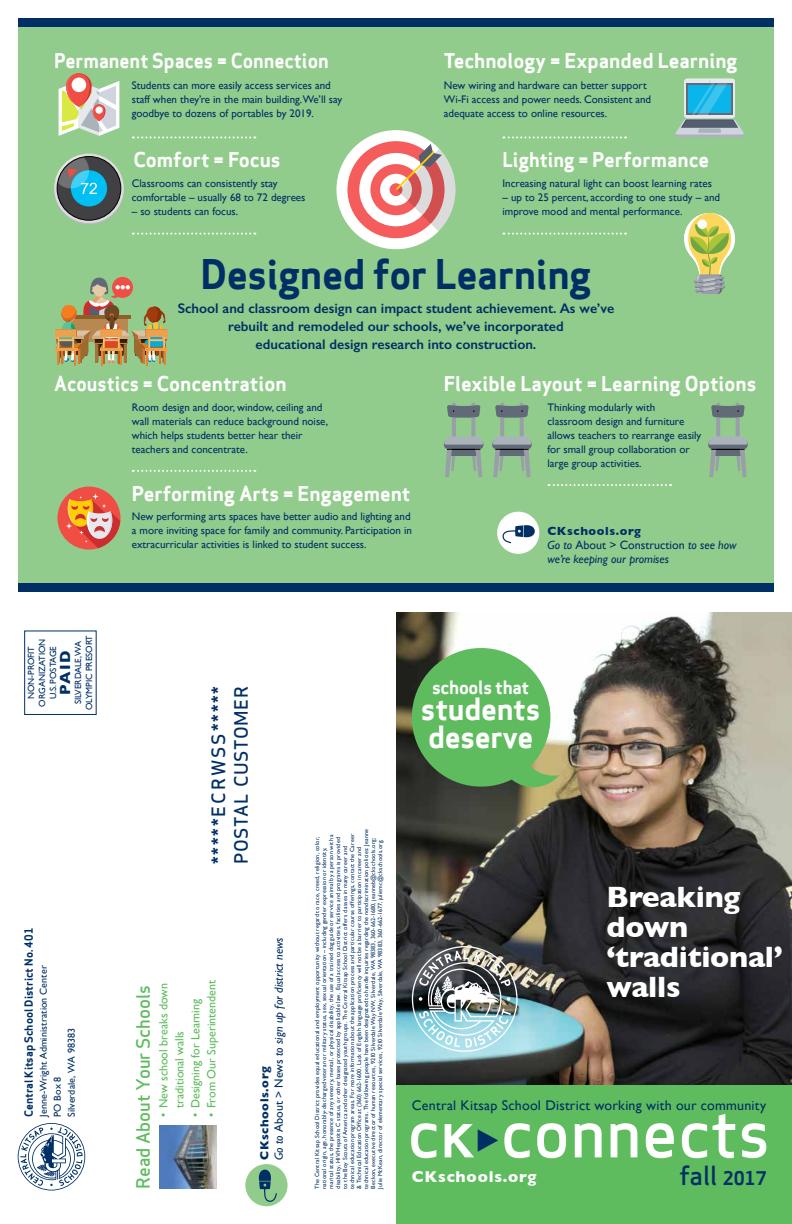
<style>
.page{position:relative;width:792px;height:1224px;background:#fff}
.page>*{position:absolute;margin:0;border:0;box-sizing:border-box;transform-origin:0 0}
.t1{font:700 40px "Apex Sans";letter-spacing:-.01em;color:#002f65}
.t2{font:700 30px/30px "Gill Sans";letter-spacing:-.01em;color:#fff}
.t3{font:700 30px "Apex Sans";letter-spacing:-.01em;color:#fff}
.t4{font:500 25.8px "Apex Sans";color:#002f65}
.t5{font:700 20px "Apex Sans";color:#fff}
.t6{font:700 20px "Apex Sans";color:#fff;scale:.95 1}
.t7{font:500 18px/22.5px "Apex Sans";letter-spacing:.04em;color:#002f65}
.t8{font:500 18px "Apex Sans";color:#5ebc5e}
.t9{font:700 18px "Apex Sans";letter-spacing:-.015em;color:#fff}
.t10{font:700 16px "Gill Sans";letter-spacing:.05em;color:#fff}
.t11{font:700 15px "Gill Sans";color:#002f65}
.t12{font:600 14px/18px "Gill Sans";color:#002f65;text-align:center}
.t13{font:14px "Gill Sans";letter-spacing:.015em;color:#002f65}
.t14{font:italic 12px/14.4px "Gill Sans";color:#002f65}
.t15{font:12px/16px "Gill Sans";color:#5ebc5e}
.t16{font:11px/14px "Gill Sans";color:#002f65}
.t17{font:700 11px "Apex Sans";color:#002f65}
.t18{font:10px/14px "Gill Sans";letter-spacing:.01em;color:#002f65}
.t19{font:9px/11px "Gill Sans";color:#002f65;text-align:center}
.t20{font:6px/7px "Gill Sans";letter-spacing:.025em;color:#002f65}
.s1{font-weight:700;font-style:normal}
.s2{font-style:normal}
.s3{font-weight:700;font-size:18.4px}
</style>
<div class="page">
<div style="left:396px;top:1081px;width:396px;height:143px;background:#5ebc5e"></div>
<svg style="left:504px;top:1114px;width:262px;height:44px"></svg>
<svg style="left:411px;top:1123px;width:87px;height:35px"></svg>
<div style="left:24px;top:631px;width:72px;height:84px;border:1px solid #002f65"></div>
<img style="left:396px;top:612px;width:396px;height:472px">
<svg style="left:18px;top:1123px;width:67px;height:68px"></svg>
<img style="left:412px;top:946px;width:106px;height:106px">
<div style="left:245px;top:1164px;width:43px;height:42px;background:#91cc8c;border-radius:50%"></div>
<svg style="left:259px;top:1170px;width:18px;height:32px"></svg>
<svg style="left:405px;top:641px;width:154px;height:151px;background:#6eac69"></svg>
<div style="left:18px;top:21px;width:756px;height:567px;background:#91cc8c"></div>
<div style="left:18px;top:583px;width:756px;height:9px;background:#002f65"></div>
<div style="left:18px;top:18px;width:756px;height:9px;background:#002f65"></div>
<div style="left:497px;top:512px;width:42px;height:42px;background:#fff;border-radius:50%"></div>
<svg style="left:502px;top:525px;width:33px;height:19px"></svg>
<div style="left:684px;top:79px;width:51px;height:39px;background:#e6e8ed;border-radius:3px"></div>
<svg style="left:675px;top:80px;width:69px;height:58px"></svg>
<div style="left:57px;top:487px;width:63px;height:63px;background:#f04d45;border-radius:50%"></div>
<svg style="left:66px;top:493px;width:54px;height:55px"></svg>
<svg style="left:59px;top:73px;width:60px;height:63px"></svg>
<div style="left:95px;top:106px;width:8px;height:8px;background:#fff;border-radius:50%"></div>
<svg style="left:54px;top:155px;width:70px;height:70px"></svg>
<svg style="left:54px;top:154px;width:70px;height:69px"></svg>
<div style="left:57px;top:157px;width:64px;height:63px;background:#414042;border-radius:50%"></div>
<div style="left:71px;top:170px;width:36px;height:36px;background:#00c0f3;border-radius:50%"></div>
<svg style="left:54px;top:154px;width:43px;height:40px"></svg>
<svg style="left:492px;top:403px;width:40px;height:74px"></svg>
<svg style="left:444px;top:403px;width:40px;height:74px"></svg>
<svg style="left:708px;top:403px;width:40px;height:74px"></svg>
<div style="left:336px;top:130px;width:120px;height:119px;background:#fff;border-radius:50%"></div>
<div style="left:347px;top:141px;width:98px;height:97px;background:#f55c5c;border-radius:50%"></div>
<div style="left:359px;top:153px;width:74px;height:73px;background:#fff;border-radius:50%"></div>
<div style="left:370px;top:164px;width:52px;height:51px;background:#f55c5c;border-radius:50%"></div>
<div style="left:380px;top:174px;width:32px;height:32px;background:#fff;border-radius:50%"></div>
<div style="left:390px;top:183px;width:12px;height:13px;background:#f55c5c;border-radius:50%"></div>
<svg style="left:396px;top:130px;width:60px;height:119px"></svg>
<svg style="left:133px;top:136px;width:122px;height:2px"></svg>
<svg style="left:548px;top:484px;width:123px;height:2px"></svg>
<svg style="left:503px;top:136px;width:123px;height:2px"></svg>
<svg style="left:133px;top:233px;width:122px;height:2px"></svg>
<svg style="left:503px;top:233px;width:123px;height:2px"></svg>
<svg style="left:133px;top:470px;width:122px;height:2px"></svg>
<svg style="left:54px;top:277px;width:114px;height:88px"></svg>
<svg style="left:684px;top:213px;width:51px;height:81px"></svg>
<img style="left:159px;top:1125px;width:57px;height:63px">
<h3 class="t6" style="left:54px;top:48px;width:291px">Permanent Spaces = Connection</h3>
<h3 class="t5" style="left:444px;top:48px;width:295px">Technology = Expanded Learning</h3>
<h3 class="t16" style="left:132px;top:78px;width:212px">Students can more easily access services and staff when they’re in the main building.We’ll say goodbye to dozens of portables by 2019.</h3>
<h3 class="t16" style="left:444px;top:78px;width:209px">New wiring and hardware can better support<br>Wi-Fi access and power needs. Consistent and adequate access to online resources.</h3>
<h3 class="t5" style="left:133px;top:146px;width:149px">Comfort = Focus</h3>
<h3 class="t6" style="left:502px;top:146px;width:219px">Lighting = Performance</h3>
<h3 class="t16" style="left:132px;top:176px;width:175px">Classrooms can consistently stay comfortable – usually 68 to 72 degrees</h3>
<h3 class="t16" style="left:132px;top:204px;width:108px">– so students can focus.</h3>
<h3 class="t16" style="left:502px;top:176px;width:211px">Increasing natural light can boost learning rates</h3>
<h3 class="t16" style="left:502px;top:190px;width:219px">– up to 25 percent, according to one study – and improve mood and mental performance.</h3>
<h1 class="t1" style="left:200px;top:248px;width:393px">Designed for Learning</h1>
<h3 class="t12" style="left:178px;top:299px;width:438px">School and classroom design can impact student achievement. As we’ve rebuilt and remodeled our schools, we’ve incorporated<br>educational design research into construction.</h3>
<h3 class="t6" style="left:54px;top:370px;width:246px">Acoustics = Concentration</h3>
<h3 class="t5" style="left:444px;top:370px;width:314px">Flexible Layout = Learning Options</h3>
<h3 class="t19" style="left:73px;top:710px;width:77px;rotate:-90deg">SILVERDALE,WA<br>OLYMPIC PRESORT</h3>
<h3 class="t19" style="left:26px;top:707px;width:69px;rotate:-90deg">NON-PROFIT<br>ORGANIZATION<br>U.S. POSTAGE</h3>
<h3 class="t11" style="left:53px;top:695px;width:46px;rotate:-90deg">PAID</h3>
<h3 class="t17" style="left:22px;top:1117px;width:191px;rotate:-90deg">Central Kitsap School District No. 401</h3>
<h3 class="t18" style="left:36px;top:1117px;width:153px;rotate:-90deg">Jenne-Wright Administration Center<br>PO Box 8<br>Silverdale, WA 98383</h3>
<h3 class="t16" style="left:132px;top:401px;width:198px">Room design and door, window, ceiling and wall materials can reduce background noise, which helps students better hear their teachers and concentrate.</h3>
<h3 class="t5" style="left:132px;top:480px;width:280px">Performing Arts = Engagement</h3>
<h3 class="t16" style="left:132px;top:510px;width:282px">New performing arts spaces have better audio and lighting and a more inviting space for family and community. Participation in extracurricular activities is linked to student success.</h3>
<h3 class="t16" style="left:547px;top:401px;width:155px">Thinking modularly with classroom design and furniture allows teachers to rearrange easily for small group collaboration or large group activities.</h3>
<h3 class="t14" style="left:547px;top:523px;width:190px"><span class="s1">CKschools.org<br></span>Go to <span class="s2">About &gt; Construction</span> to see how we’re keeping our promises</h3>
<h3 class="t7" style="left:205px;top:864px;width:180px;rotate:-90deg">*****ECRWSS*****<br>POSTAL CUSTOMER</h3>
<h3 class="t8" style="left:127px;top:1189px;width:205px;rotate:-90deg">Read About Your Schools</h3>
<h3 class="t15" style="left:203px;top:1117px;width:139px;rotate:-90deg">• From Our Superintendent</h3>
<h3 class="t15" style="left:155px;top:1108px;width:127px;text-indent:-9px;rotate:-90deg">• New school breaks down traditional walls</h3>
<h3 class="t15" style="left:187px;top:1117px;width:120px;rotate:-90deg">• Designing for Learning</h3>
<h3 class="t14" style="left:257px;top:1160px;width:224px;rotate:-90deg"><span class="s1">CKschools.org<br></span>Go to <span class="s2">About &gt; News</span> to sign up for district news</h3>
<h3 class="t9" style="left:432px;top:675px;width:99px">schools that</h3>
<h2 class="t3" style="left:421px;top:689px;width:121px">students</h2>
<h2 class="t3" style="left:428px;top:717px;width:107px">deserve</h2>
<p class="t20" style="left:314px;top:1189px;width:361px;rotate:-90deg">The Central Kitsap School District provides equal educational and employment opportunity without regard to race, creed, religion, color, national origin, age, honorably-discharged veteran or military status, sex, sexual orientation – including gender expression or identity, marital status, the presence of any sensory, mental, or physical disability, the use of a trained dog guide or service animal by a person with a disability, HIV/Hepatitis C status, or other bases protected by applicable law. Equal access to activities, facilities and programs is provided<br>to the Boy Scouts of America and other designated youth groups. The Central Kitsap School District offers classes in many career and technical education program areas. For more information about the application process and particular course offerings, contact the Career &amp; Technical Education Office at (360) 662-1600. Lack of English language proficiency will not be a barrier to participation in career and technical education programs. The following people have been designated to handle inquiries regarding the nondiscrimination policies: Jeanne Beckon, executive director of human resources, 9210 Silverdale Way NW, Silverdale, WA 98383, 360-662-1680, jeanneb@ckschools.org; Julie McKean, director of elementary special services, 9210 Silverdale Way, Silverdale, WA 98383, 360-662-1677, juliemc@ckschools.org.</p>
<h2 class="t2" style="left:607px;top:881px;width:178px">Breaking down ‘traditional’ walls</h2>
<h3 class="t13" style="left:412px;top:1097px;width:356px">Central Kitsap School District working with our community</h3>
<h3 class="t10" style="left:412px;top:1164px;width:126px">CKschools.org</h3>
<h3 class="t4" style="left:680px;top:1153px;width:89px">fall <span class="s3">2017</span></h3>
</div>
